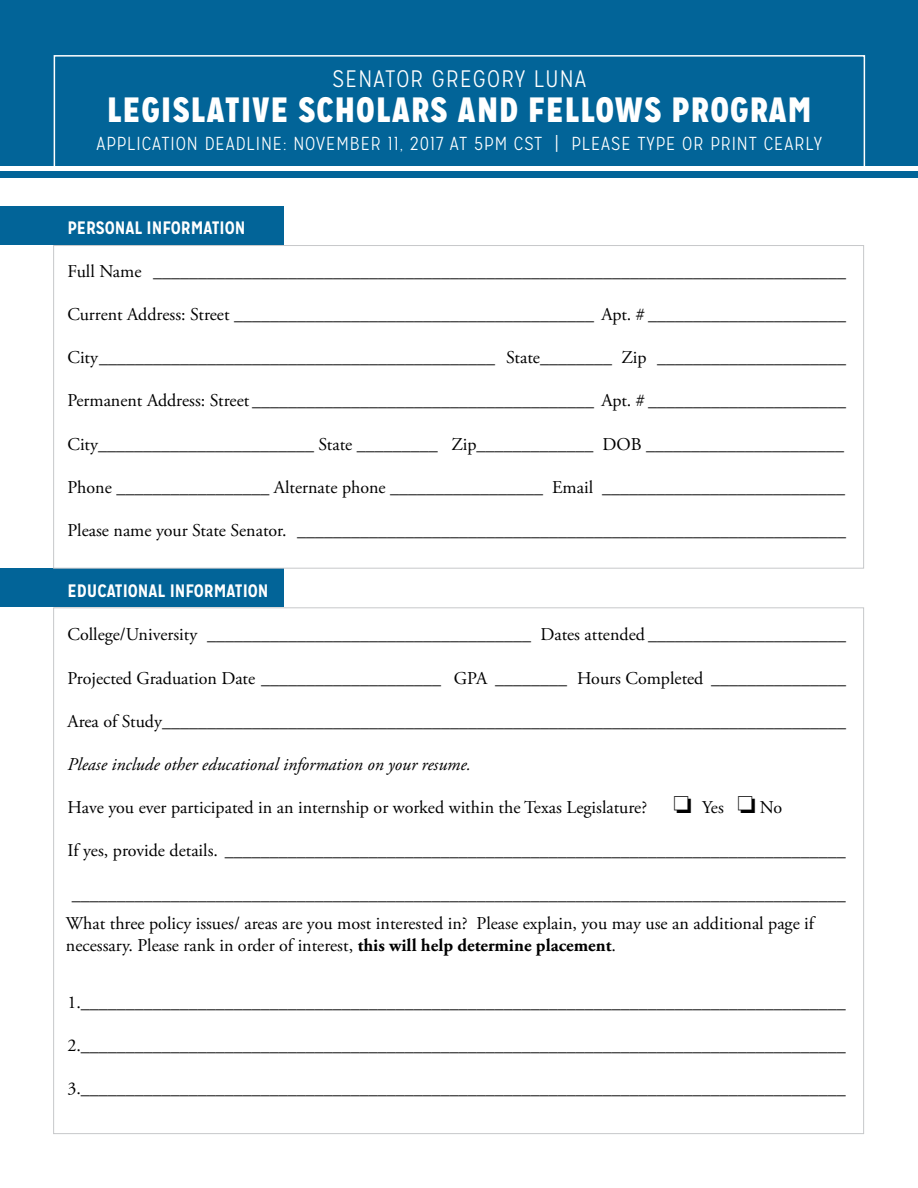
<style>
.page{position:relative;width:918px;height:1188px;background:#fff}
.page>*{position:absolute;margin:0;border:0;box-sizing:border-box;transform-origin:0 0}
.t1{font:900 35.1px "Mission Gothic";letter-spacing:.05em;color:#fff}
.t2{font:300 23.85px "Mission Gothic";letter-spacing:.05em;color:#fff}
.t3{font:300 18.75px "Mission Gothic";letter-spacing:.05em;color:#fff}
.t4{font:18px/29.7px "Adobe Garamond Pro";color:#000}
.t5{font:italic 18px "Adobe Garamond Pro";color:#000}
.t6{font:700 18px "Mission Gothic";letter-spacing:-.005em;color:#fff}
.s1{font-weight:700}
</style>
<div class="page">
<div style="left:0;top:206px;width:283px;height:39px;background:#026498"></div>
<div style="left:0;top:569px;width:283px;height:38px;background:#026498"></div>
<div style="left:0;top:0;width:918px;height:165px;background:#026498"></div>
<div style="left:54px;top:55px;width:811px;height:123px;border:2px solid #fff"></div>
<div style="left:0;top:171px;width:918px;height:7px;background:#026498"></div>
<h2 class="t2" style="left:333px;top:64px;width:255px">SENATOR GREGORY LUNA</h2>
<h1 class="t1" style="left:108px;top:86px;width:705px">LEGISLATIVE SCHOLARS AND FELLOWS PROGRAM</h1>
<p class="t3" style="left:97px;top:133px;width:727px">APPLICATION DEADLINE: NOVEMBER 11, 2017 AT 5PM CST | PLEASE TYPE OR PRINT CEARLY</p>
<p class="t6" style="left:68px;top:216px;width:179px">PERSONAL INFORMATION</p>
<p class="t4" style="left:68px;top:257px;width:780px">Full Name _____________________________________________________________________________</p>
<p class="t4" style="left:68px;top:300px;width:780px">Current Address: Street ________________________________________ Apt. # ______________________</p>
<p class="t4" style="left:68px;top:343px;width:780px">City____________________________________________ State________ Zip _____________________</p>
<p class="t4" style="left:68px;top:387px;width:780px">Permanent Address: Street ______________________________________ Apt. # ______________________</p>
<p class="t4" style="left:68px;top:430px;width:778px">City________________________ State _________ Zip_____________ DOB ______________________</p>
<p class="t4" style="left:68px;top:473px;width:779px">Phone _________________ Alternate phone _________________ Email ___________________________</p>
<p class="t4" style="left:68px;top:516px;width:780px">Please name your State Senator. _____________________________________________________________</p>
<p class="t6" style="left:68px;top:580px;width:203px">EDUCATIONAL INFORMATION</p>
<p class="t4" style="left:68px;top:621px;width:780px">College/University ____________________________________ Dates attended ______________________</p>
<p class="t4" style="left:68px;top:664px;width:780px">Projected Graduation Date ____________________ GPA ________ Hours Completed _______________</p>
<p class="t4" style="left:68px;top:707px;width:780px">Area of Study____________________________________________________________________________</p>
<p class="t5" style="left:68px;top:754px;width:405px">Please include other educational information on your resume.</p>
<p class="t4" style="left:68px;top:793px;width:716px">Have you ever participated in an internship or worked within the Texas Legislature? □ Yes □ No</p>
<p class="t4" style="left:67px;top:837px;width:780px">If yes, provide details. _____________________________________________________________________</p>
<p class="t4" style="left:66px;top:880px;width:781px;text-indent:6px">______________________________________________________________________________________<br>What three policy issues/ areas are you most interested in? Please explain, you may use an additional page if</p>
<p class="t4" style="left:66px;top:931px;width:552px">necessary. Please rank in order of interest, <span class="s1">this will help determine placement</span>.</p>
<p class="t4" style="left:67px;top:988px;width:780px">1._____________________________________________________________________________________</p>
<p class="t4" style="left:67px;top:1031px;width:780px">2._____________________________________________________________________________________</p>
<p class="t4" style="left:67px;top:1074px;width:780px">3._____________________________________________________________________________________</p>
</div>
